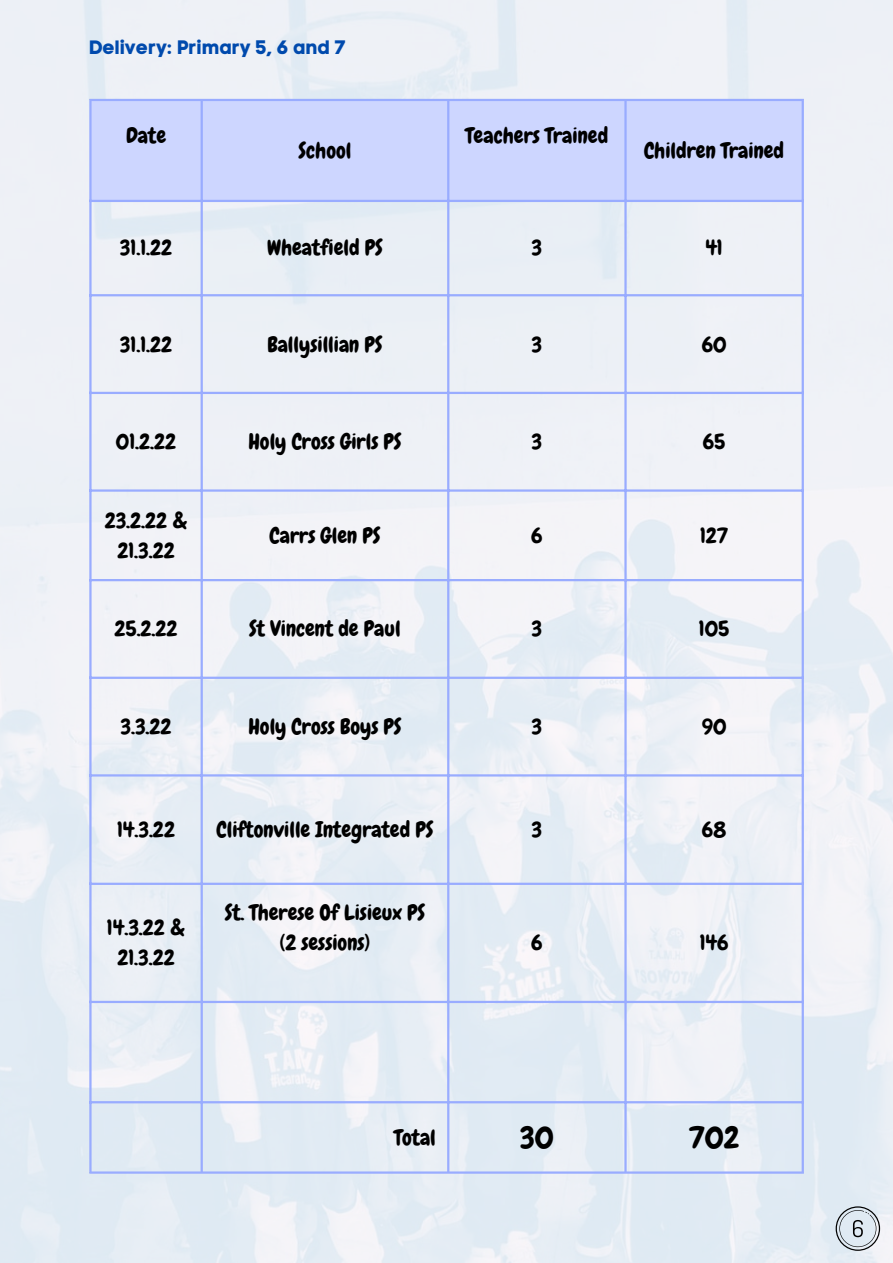
<style>
.page{position:relative;width:893px;height:1263px;background:#fff}
.page>*{position:absolute;margin:0;border:0;box-sizing:border-box;transform-origin:0 0}
.t1{font:30.75px "Chewy";color:#000}
.t2{font:21.75px/30.4px "Chewy";color:#000;text-align:center}
.t3{font:19.35px "Code Pro Bold LC";color:#004aad}
</style>
<div class="page">
<div style="left:92px;top:101px;width:709px;height:99px;background:#cdd6ff"></div>
<hr style="left:89px;top:101px;width:3px;height:1070px;background:#99acff">
<hr style="left:201px;top:101px;width:2px;height:1070px;background:#99acff">
<hr style="left:447px;top:101px;width:2px;height:1070px;background:#99acff">
<hr style="left:624px;top:101px;width:2px;height:1070px;background:#99acff">
<hr style="left:801px;top:101px;width:3px;height:1070px;background:#99acff">
<hr style="left:89px;top:99px;width:715px;height:2px;background:#99acff">
<hr style="left:89px;top:200px;width:715px;height:2px;background:#99acff">
<hr style="left:89px;top:294px;width:715px;height:2px;background:#99acff">
<hr style="left:89px;top:392px;width:715px;height:2px;background:#99acff">
<hr style="left:89px;top:489px;width:715px;height:3px;background:#99acff">
<hr style="left:89px;top:579px;width:715px;height:2px;background:#99acff">
<hr style="left:89px;top:677px;width:715px;height:2px;background:#99acff">
<hr style="left:89px;top:774px;width:715px;height:2px;background:#99acff">
<hr style="left:89px;top:883px;width:715px;height:2px;background:#99acff">
<hr style="left:89px;top:1001px;width:715px;height:2px;background:#99acff">
<hr style="left:89px;top:1101px;width:715px;height:2px;background:#99acff">
<hr style="left:89px;top:1171px;width:715px;height:3px;background:#99acff">
<svg style="left:835px;top:1206px;width:45px;height:45px;background:#c0c7cf"></svg>
<p class="t3" style="left:89px;top:35px;width:258px">Delivery: Primary 5, 6 and 7</p>
<h1 class="t2" style="left:126px;top:120px;width:42px">Date</h1>
<p class="t2" style="left:298px;top:135px;width:54px">School</p>
<p class="t2" style="left:465px;top:120px;width:144px">Teachers Trained</p>
<p class="t2" style="left:644px;top:135px;width:142px">Children Trained</p>
<p class="t2" style="left:120px;top:233px;width:54px">31.1.22</p>
<p class="t2" style="left:267px;top:233px;width:117px">Wheatfield PS</p>
<p class="t2" style="left:531px;top:233px;width:12px">3</p>
<p class="t2" style="left:705px;top:233px;width:19px">41</p>
<p class="t2" style="left:120px;top:329px;width:54px">31.1.22</p>
<p class="t2" style="left:267px;top:329px;width:117px">Ballysillian PS</p>
<p class="t2" style="left:531px;top:329px;width:12px">3</p>
<p class="t2" style="left:701px;top:329px;width:26px">60</p>
<p class="t2" style="left:116px;top:427px;width:62px">01.2.22</p>
<p class="t2" style="left:248px;top:427px;width:155px">Holy Cross Girls PS</p>
<p class="t2" style="left:531px;top:427px;width:12px">3</p>
<p class="t2" style="left:703px;top:427px;width:24px">65</p>
<p class="t2" style="left:105px;top:505px;width:84px">23.2.22 &amp;<br>21.3.22</p>
<p class="t2" style="left:269px;top:520px;width:113px">Carrs Glen PS</p>
<p class="t2" style="left:531px;top:520px;width:13px">6</p>
<p class="t2" style="left:700px;top:520px;width:30px">127</p>
<p class="t2" style="left:114px;top:614px;width:65px">25.2.22</p>
<p class="t2" style="left:249px;top:614px;width:153px">St Vincent de Paul</p>
<p class="t2" style="left:531px;top:614px;width:12px">3</p>
<p class="t2" style="left:699px;top:614px;width:32px">105</p>
<p class="t2" style="left:120px;top:711px;width:53px">3.3.22</p>
<p class="t2" style="left:248px;top:711px;width:155px">Holy Cross Boys PS</p>
<p class="t2" style="left:531px;top:711px;width:12px">3</p>
<p class="t2" style="left:702px;top:711px;width:26px">90</p>
<p class="t2" style="left:117px;top:814px;width:59px">14.3.22</p>
<p class="t2" style="left:216px;top:814px;width:218px">Cliftonville Integrated PS</p>
<p class="t2" style="left:531px;top:814px;width:12px">3</p>
<p class="t2" style="left:702px;top:814px;width:26px">68</p>
<p class="t2" style="left:107px;top:912px;width:80px">14.3.22 &amp;<br>21.3.22</p>
<p class="t2" style="left:225px;top:897px;width:202px">St. Therese Of Lisieux PS (2 sessions)</p>
<p class="t2" style="left:531px;top:928px;width:13px">6</p>
<p class="t2" style="left:699px;top:928px;width:30px">146</p>
<p class="t2" style="left:394px;top:1122px;width:43px">Total</p>
<p class="t1" style="left:520px;top:1118px;width:35px">30</p>
<p class="t1" style="left:689px;top:1118px;width:52px">702</p>
</div>
